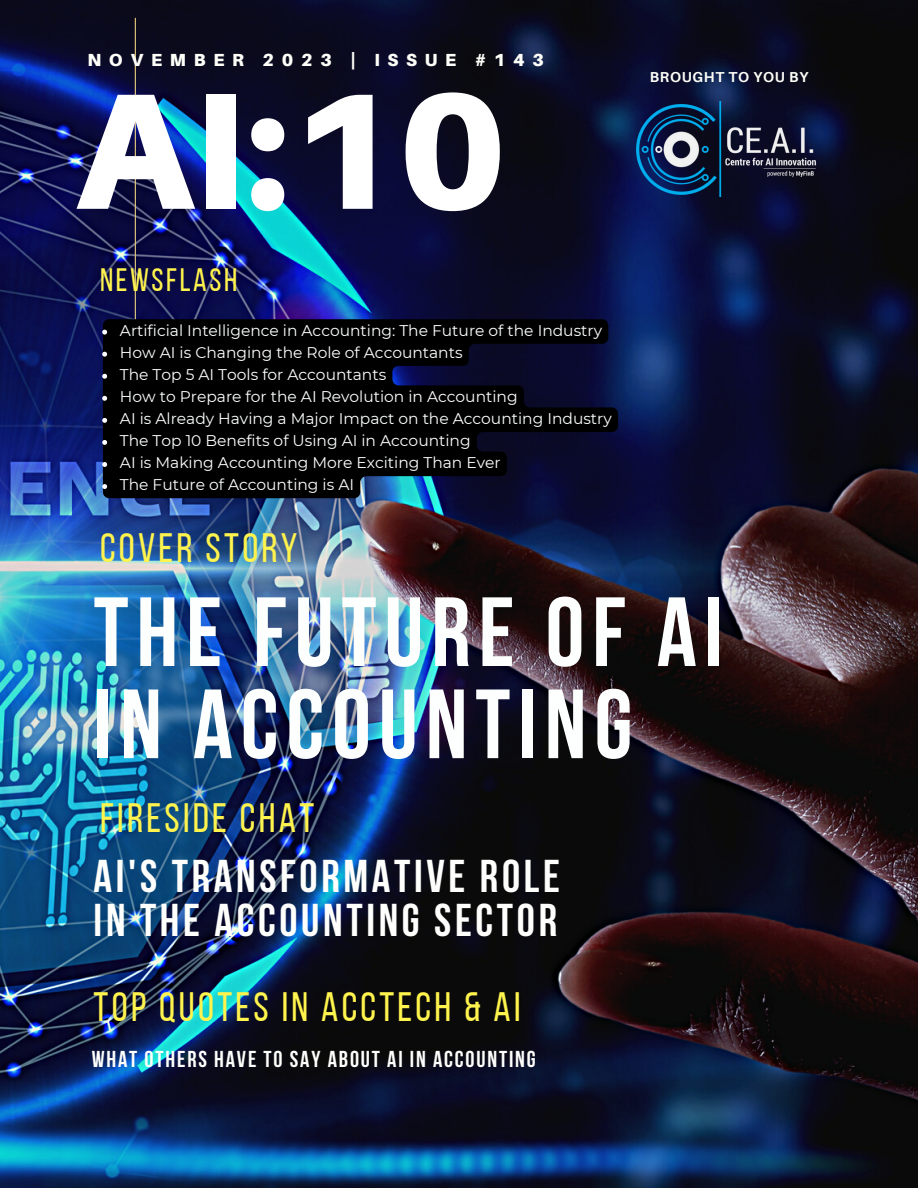
<style>
.page{position:relative;width:918px;height:1188px;background:#fff}
.page>*{position:absolute;margin:0;border:0;box-sizing:border-box;transform-origin:0 0}
.t1{font:900 165.3px "Aileron";color:#fff}
.t2{font:700 98.1px "Bebas Neue";letter-spacing:.08em;color:#fcfffe}
.t3{font:700 45.75px/43px "Bebas Neue";letter-spacing:.08em;color:#fefffc}
.t4{font:40.95px "Bebas Neue";letter-spacing:.08em;color:#fff34d}
.t5{font:32.4px "Bebas Neue";letter-spacing:.08em;color:#fff34d}
.t6{font:700 22.95px "Bebas Neue";letter-spacing:.08em;color:#fefffc}
.t7{font:900 17.55px "Aileron";letter-spacing:.44em;color:#fffff9}
.t8{font:15.45px "Montserrat";color:#fcfffe}
.t9{font:700 14.4px "Aileron";letter-spacing:.05em;color:#fffff9}
</style>
<div class="page">
<img style="left:0;top:0;width:918px;height:1188px">
<hr style="left:135px;top:18px;width:1px;height:324px;background:#e8cd7d">
<img style="left:637px;top:101px;width:200px;height:96px">
<svg style="left:103px;top:319px;width:515px;height:179px;background:#02040e"></svg>
<svg style="left:102px;top:330px;width:5px;height:5px"></svg>
<svg style="left:102px;top:352px;width:5px;height:5px"></svg>
<svg style="left:102px;top:374px;width:5px;height:5px"></svg>
<svg style="left:102px;top:396px;width:5px;height:5px"></svg>
<svg style="left:102px;top:418px;width:5px;height:5px"></svg>
<svg style="left:102px;top:440px;width:5px;height:5px"></svg>
<svg style="left:102px;top:462px;width:5px;height:5px"></svg>
<svg style="left:102px;top:484px;width:5px;height:5px"></svg>
<p class="t7" style="left:87px;top:49px;width:458px">NOVEMBER 2023 | ISSUE #143</p>
<p class="t1" style="left:76px;top:48px;width:433px">AI:10</p>
<p class="t5" style="left:100px;top:267px;width:139px">NEWSFLASH</p>
<p class="t8" style="left:120px;top:321px;width:484px">Artificial Intelligence in Accounting: The Future of the Industry</p>
<p class="t8" style="left:120px;top:343px;width:344px">How AI is Changing the Role of Accountants</p>
<p class="t8" style="left:120px;top:365px;width:268px">The Top 5 AI Tools for Accountants</p>
<p class="t8" style="left:120px;top:387px;width:399px">How to Prepare for the AI Revolution in Accounting</p>
<p class="t8" style="left:120px;top:409px;width:493px">AI is Already Having a Major Impact on the Accounting Industry</p>
<p class="t8" style="left:120px;top:431px;width:352px">The Top 10 Benefits of Using AI in Accounting</p>
<p class="t8" style="left:120px;top:453px;width:382px">AI is Making Accounting More Exciting Than Ever</p>
<p class="t8" style="left:120px;top:475px;width:236px">The Future of Accounting is AI</p>
<p class="t9" style="left:650px;top:69px;width:160px">BROUGHT TO YOU BY</p>
<p class="t4" style="left:100px;top:531px;width:199px">COVER STORY</p>
<p class="t2" style="left:94px;top:592px;width:631px">THE FUTURE OF AI</p>
<p class="t2" style="left:94px;top:685px;width:541px">IN ACCOUNTING</p>
<p class="t4" style="left:100px;top:801px;width:216px">FIRESIDE CHAT</p>
<p class="t3" style="left:94px;top:860px;width:468px">AI'S TRANSFORMATIVE ROLE<br>IN THE ACCOUNTING SECTOR</p>
<p class="t4" style="left:94px;top:990px;width:429px">TOP QUOTES IN ACCTECH &amp; AI</p>
<p class="t6" style="left:92px;top:1050px;width:446px">WHAT OTHERS HAVE TO SAY ABOUT AI IN ACCOUNTING</p>
</div>
